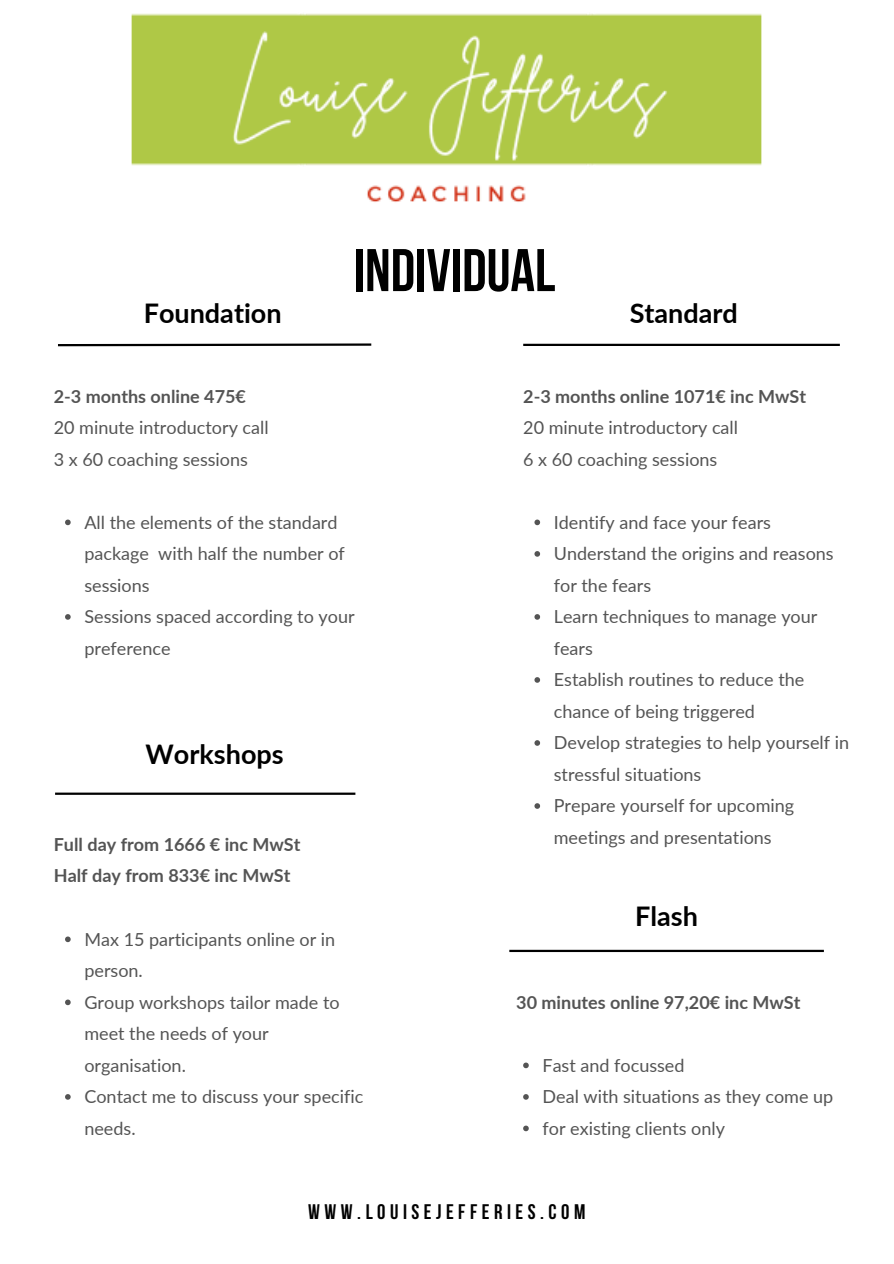
<style>
.page{position:relative;width:894px;height:1264px;background:#fff}
.page>*{position:absolute;margin:0;border:0;box-sizing:border-box;transform-origin:0 0}
.t1{font:700 60px "Bebas Neue";color:#000}
.t2{font:700 27px "Lato";color:#000}
.t3{font:700 21px "Bebas Neue";letter-spacing:.215em;color:#000}
.t4{font:18px/31.5px "Lato";color:#545454}
.t5{font:700 18px/31.5px "Lato";color:#545454}
</style>
<div class="page">
<img style="left:131px;top:13px;width:631px;height:189px">
<hr style="left:523px;top:344px;width:316px;height:2px;background:#000">
<svg style="left:534px;top:519px;width:6px;height:6px"></svg>
<svg style="left:534px;top:551px;width:6px;height:5px"></svg>
<svg style="left:534px;top:614px;width:6px;height:5px"></svg>
<svg style="left:534px;top:677px;width:6px;height:5px"></svg>
<svg style="left:534px;top:740px;width:6px;height:5px"></svg>
<svg style="left:534px;top:803px;width:6px;height:5px"></svg>
<svg style="left:58px;top:343px;width:314px;height:4px"></svg>
<svg style="left:65px;top:519px;width:6px;height:6px"></svg>
<svg style="left:65px;top:614px;width:6px;height:5px"></svg>
<svg style="left:523px;top:1062px;width:5px;height:6px"></svg>
<svg style="left:523px;top:1094px;width:5px;height:5px"></svg>
<svg style="left:523px;top:1125px;width:5px;height:6px"></svg>
<hr style="left:509px;top:949px;width:314px;height:3px;background:#000">
<hr style="left:55px;top:792px;width:300px;height:2px;background:#000">
<svg style="left:65px;top:936px;width:6px;height:6px"></svg>
<svg style="left:65px;top:999px;width:6px;height:6px"></svg>
<svg style="left:65px;top:1094px;width:6px;height:5px"></svg>
<p class="t2" style="left:144px;top:297px;width:139px">Foundation</p>
<p class="t5" style="left:54px;top:380px;width:194px">2-3 months online 475€</p>
<p class="t4" style="left:54px;top:411px;width:216px">20 minute introductory call</p>
<p class="t4" style="left:54px;top:443px;width:196px">3 x 60 coaching sessions</p>
<h1 class="t1" style="left:353px;top:246px;width:203px">INDIVIDUAL</h1>
<h2 class="t2" style="left:629px;top:297px;width:110px">Standard</h2>
<p class="t5" style="left:523px;top:380px;width:284px">2-3 months online 1071€ inc MwSt</p>
<p class="t4" style="left:523px;top:411px;width:216px">20 minute introductory call</p>
<p class="t4" style="left:523px;top:443px;width:196px">6 x 60 coaching sessions</p>
<p class="t4" style="left:84px;top:506px;width:262px">All the elements of the standard package with half the number of sessions</p>
<p class="t4" style="left:84px;top:600px;width:272px">Sessions spaced according to your preference</p>
<h4 class="t2" style="left:145px;top:737px;width:140px">Workshops</h4>
<p class="t5" style="left:54px;top:828px;width:248px">Full day from 1666 € inc MwSt<br>Half day from 833€ inc MwSt</p>
<p class="t4" style="left:84px;top:922px;width:252px">Max 15 participants online or in person.</p>
<p class="t4" style="left:84px;top:985px;width:257px">Group workshops tailor made to meet the needs of your organisation.</p>
<h3 class="t4" style="left:84px;top:1080px;width:280px">Contact me to discuss your specific needs.</h3>
<p class="t4" style="left:553px;top:506px;width:219px">Identify and face your fears</p>
<p class="t4" style="left:553px;top:537px;width:281px">Understand the origins and reasons for the fears</p>
<h2 class="t4" style="left:553px;top:600px;width:265px">Learn techniques to manage your fears</h2>
<p class="t4" style="left:553px;top:663px;width:252px">Establish routines to reduce the chance of being triggered</p>
<p class="t4" style="left:553px;top:726px;width:297px">Develop strategies to help yourself in stressful situations</p>
<p class="t4" style="left:553px;top:789px;width:242px">Prepare yourself for upcoming meetings and presentations</p>
<p class="t2" style="left:635px;top:899px;width:64px">Flash</p>
<p class="t5" style="left:516px;top:985px;width:286px">30 minutes online 97,20€ inc MwSt</p>
<p class="t4" style="left:542px;top:1048px;width:143px">Fast and focussed</p>
<p class="t4" style="left:542px;top:1080px;width:292px">Deal with situations as they come up</p>
<h2 class="t4" style="left:542px;top:1111px;width:184px">for existing clients only</h2>
<p class="t3" style="left:308px;top:1203px;width:278px">WWW.LOUISEJEFFERIES.COM</p>
</div>
